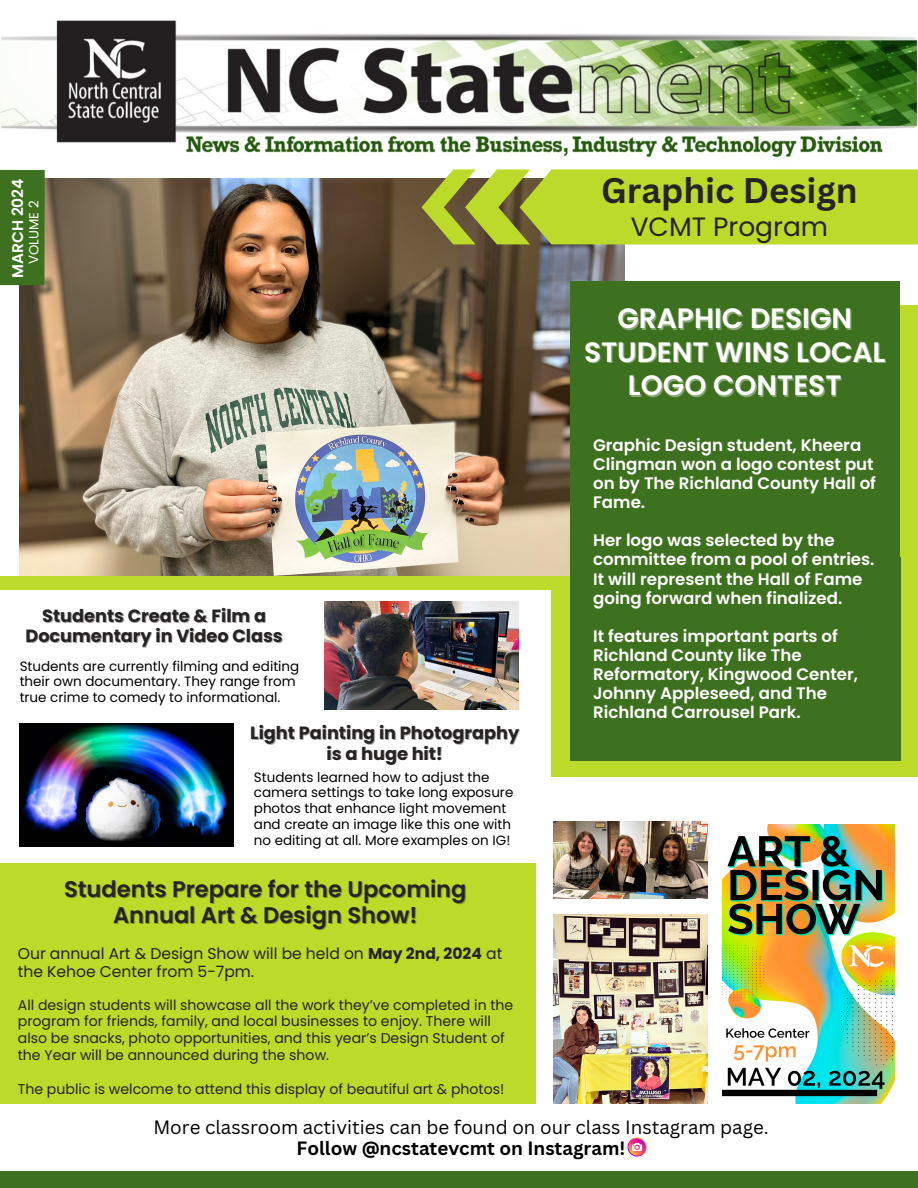
<style>
.page{position:relative;width:918px;height:1188px;background:#fff}
.page>*{position:absolute;margin:0;border:0;box-sizing:border-box;transform-origin:0 0}
.t1{font:700 34.65px "Canva Sans";color:#262323}
.t2{font:600 28.05px "Poppins";color:#fff}
.t3{font:26.55px "Poppins";color:#262323}
.t4{font:600 22.5px "Poppins";color:#262323}
.t5{font:18.75px "Canva Sans";color:#000}
.t6{font:700 18.75px "Canva Sans";color:#000}
.t7{font:700 17.7px/20.2px "Poppins";color:#262323;text-align:center}
.t8{font:600 16.65px/19.2px "Poppins";color:#fff}
.t9{font:15.6px/18px "Poppins";color:#262323}
.t10{font:600 15.45px "Poppins";color:#fff}
.t11{font:14.1px/16.8px "Poppins";color:#262323}
.t12{font:13.5px/15.8px "Poppins";color:#000}
.t13{font:13.2px "Poppins";color:#fff}
.s1{font-weight:700}
</style>
<div class="page">
<div style="left:551px;top:305px;width:367px;height:471px;background:#bbda29"></div>
<img style="left:20px;top:178px;width:605px;height:398px">
<div style="left:0;top:576px;width:571px;height:13px;background:#bbda29"></div>
<div style="left:570px;top:281px;width:330px;height:480px;background:#3e711f"></div>
<img style="left:325px;top:602px;width:193px;height:108px">
<img style="left:20px;top:723px;width:213px;height:124px">
<img style="left:723px;top:825px;width:172px;height:279px">
<div style="left:0;top:863px;width:536px;height:241px;background:#bbda29"></div>
<div style="left:0;top:1171px;width:918px;height:17px;background:#3e711f"></div>
<img style="left:0;top:20px;width:918px;height:138px">
<img style="left:554px;top:915px;width:154px;height:189px">
<img style="left:554px;top:822px;width:154px;height:76px">
<svg style="left:422px;top:169px;width:496px;height:75px;background:#b4cd2f"></svg>
<div style="left:0;top:169px;width:45px;height:117px;background:#3e711f"></div>
<svg style="left:628px;top:1137px;width:19px;height:20px"></svg>
<p class="t10" style="left:7px;top:278px;width:101px;rotate:-90deg">MARCH 2024</p>
<p class="t13" style="left:25px;top:264px;width:65px;rotate:-90deg">VOLUME 2</p>
<h3 class="t7" style="left:42px;top:606px;width:225px">Students Create &amp; Film a</h3>
<p class="t7" style="left:26px;top:626px;width:259px">Documentary in Video Class</p>
<p class="t12" style="left:20px;top:658px;width:281px">Students are currently filming and editing their own documentary. They range from true crime to comedy to informational.</p>
<p class="t7" style="left:250px;top:723px;width:270px">Light Painting in Photography is a huge hit!</p>
<p class="t12" style="left:254px;top:769px;width:261px">Students learned how to adjust the camera settings to take long exposure photos that enhance light movement and create an image like this one with no editing at all. More examples on IG!</p>
<h4 class="t4" style="left:64px;top:873px;width:404px">Students Prepare for the Upcoming</h4>
<p class="t4" style="left:113px;top:899px;width:306px">Annual Art &amp; Design Show!</p>
<p class="t9" style="left:18px;top:944px;width:486px">Our annual Art &amp; Design Show will be held on <span class="s1">May 2nd, 2024</span> at the Kehoe Center from 5-7pm.</p>
<p class="t11" style="left:18px;top:996px;width:497px">All design students will showcase all the work they’ve completed in the program for friends, family, and local businesses to enjoy. There will also be snacks, photo opportunities, and this year’s Design Student of the Year will be announced during the show.</p>
<p class="t11" style="left:18px;top:1081px;width:488px">The public is welcome to attend this display of beautiful art &amp; photos!</p>
<h6 class="t1" style="left:601px;top:166px;width:258px">Graphic Design</h6>
<h6 class="t3" style="left:631px;top:208px;width:199px">VCMT Program</h6>
<h1 class="t2" style="left:617px;top:299px;width:236px">GRAPHIC DESIGN</h1>
<h2 class="t2" style="left:584px;top:332px;width:303px">STUDENT WINS LOCAL</h2>
<p class="t2" style="left:628px;top:366px;width:215px">LOGO CONTEST</p>
<p class="t8" style="left:593px;top:435px;width:284px">Graphic Design student, Kheera<br>Clingman won a logo contest put on by The Richland County Hall of<br>Fame.</p>
<h4 class="t8" style="left:593px;top:531px;width:283px">Her logo was selected by the committee from a pool of entries.<br>It will represent the Hall of Fame going forward when finalized.</h4>
<p class="t8" style="left:593px;top:627px;width:267px">It features important parts of<br>Richland County like The<br>Reformatory, Kingwood Center,<br>Johnny Appleseed, and The<br>Richland Carrousel Park.</p>
<p class="t5" style="left:153px;top:1114px;width:617px">More classroom activities can be found on our class Instagram page.</p>
<p class="t6" style="left:297px;top:1135px;width:330px">Follow @ncstatevcmt on Instagram!</p>
</div>
